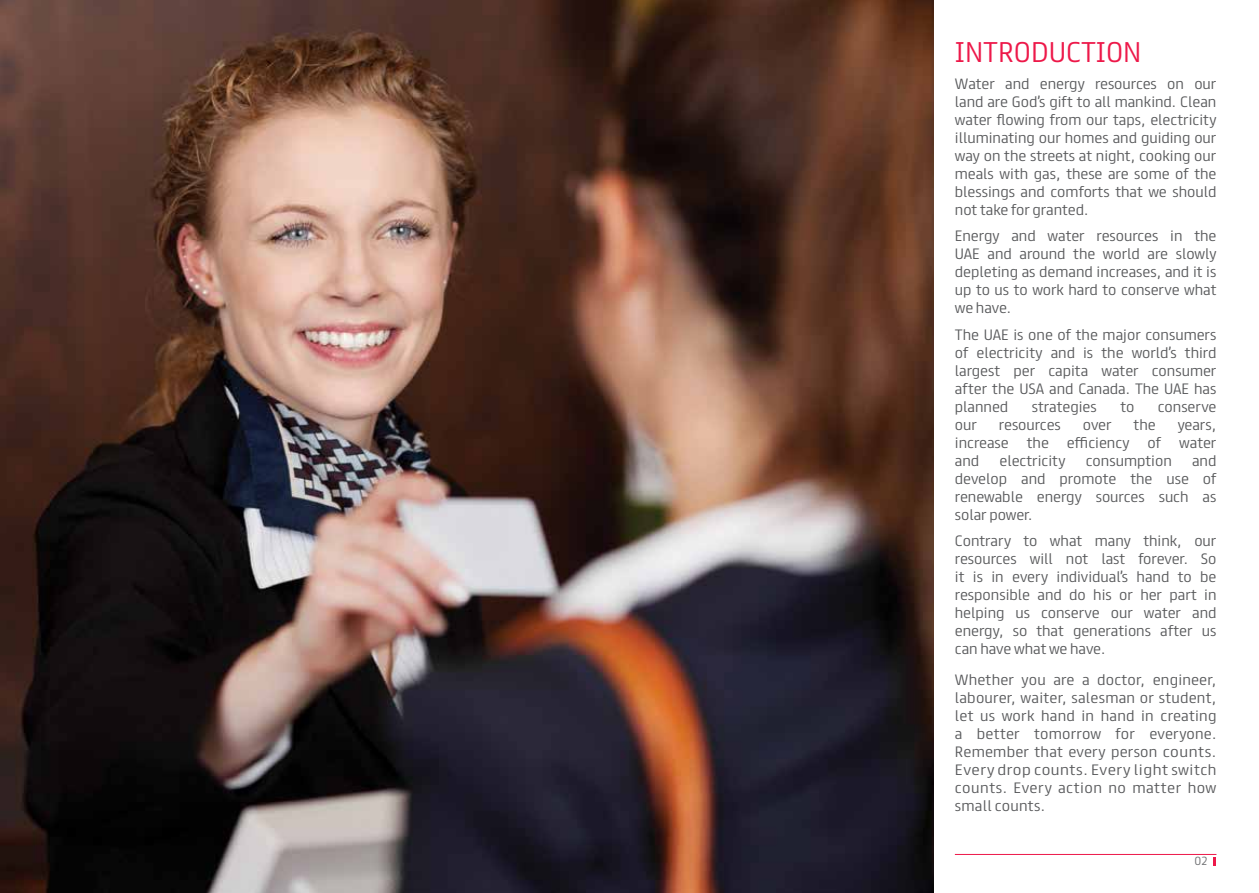
<style>
.page{position:relative;width:1259px;height:893px;background:#fff}
.page>*{position:absolute;margin:0;border:0;box-sizing:border-box;transform-origin:0 0}
.t1{font:300 25.5px "FS Truman";color:#ed1849}
.t2{font:300 13.5px/18px "FS Truman";color:#58595b;text-align:justify}
.t3{font:300 10.65px "FS Truman";color:#6d6e71}
</style>
<div class="page">
<img style="left:0;top:0;width:933px;height:893px">
<svg style="left:1213px;top:857px;width:3px;height:8px"></svg>
<hr style="left:955px;top:854px;width:261px;height:1px;background:#ed1849">
<h1 class="t1" style="left:955px;top:30px;width:61px">INTRODU</h1>
<h1 class="t1" style="left:1066px;top:30px;width:57px">CTION</h1>
<p class="t2" style="left:955px;top:74px;width:263px">Water and energy resources on our land are God’s gift to all mankind. Clean water flowing from our taps, electricity illuminating our homes and guiding our way on the streets at night, cooking our meals with gas, these are some of the blessings and comforts that we should not take for granted.</p>
<p class="t2" style="left:955px;top:226px;width:263px">Energy and water resources in the UAE and around the world are slowly depleting as demand increases, and it is up to us to work hard to conserve what we have.</p>
<p class="t2" style="left:955px;top:325px;width:263px">The UAE is one of the major consumers of electricity and is the world’s third largest per capita water consumer after the USA and Canada. The UAE has planned</p>
<p class="t2" style="left:1031px;top:396px;width:66px">strategies</p>
<p class="t2" style="left:1120px;top:396px;width:15px">to</p>
<p class="t2" style="left:1158px;top:396px;width:60px">conserve</p>
<p class="t2" style="left:955px;top:414px;width:24px">our</p>
<p class="t2" style="left:999px;top:414px;width:63px">resources</p>
<p class="t2" style="left:1083px;top:414px;width:30px">over</p>
<p class="t2" style="left:1133px;top:414px;width:24px">the</p>
<p class="t2" style="left:1177px;top:414px;width:40px">years,</p>
<p class="t2" style="left:955px;top:432px;width:55px">increase</p>
<p class="t2" style="left:1026px;top:432px;width:24px">the</p>
<p class="t2" style="left:1067px;top:432px;width:64px">efficiency</p>
<p class="t2" style="left:1147px;top:432px;width:15px">of</p>
<p class="t2" style="left:1179px;top:432px;width:39px">water</p>
<p class="t2" style="left:955px;top:450px;width:26px">and</p>
<p class="t2" style="left:999px;top:450px;width:68px">electricity</p>
<p class="t2" style="left:1086px;top:450px;width:87px">consumption</p>
<p class="t2" style="left:955px;top:450px;width:263px;text-indent:237px">and develop and promote the use of renewable energy sources such as solar power.</p>
<p class="t2" style="left:955px;top:531px;width:263px">Contrary to what many think, our resources will not last forever. So it is in every individual’s hand to be responsible and do his or her part in helping us conserve our water and energy, so that generations after us can have what we have.</p>
<p class="t2" style="left:955px;top:670px;width:263px">Whether you are a doctor, engineer, labourer, waiter, salesman or student, let us work hand in hand in creating a better tomorrow for everyone.<br>Remember that every person counts.<br>Every drop counts. Every light switch counts. Every action no matter how small counts.</p>
<p class="t3" style="left:1194px;top:852px;width:15px">02</p>
</div>
